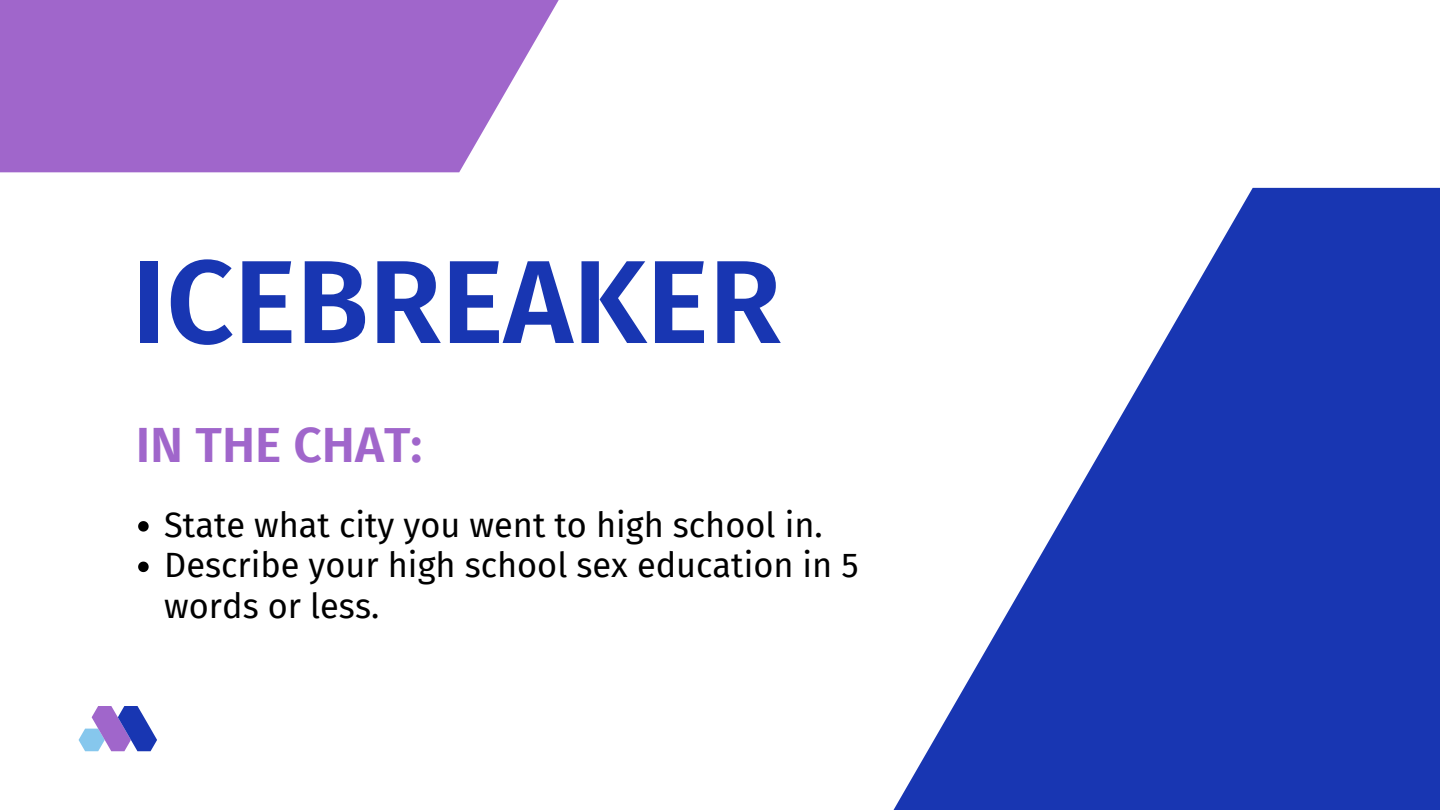
<style>
.page{position:relative;width:1440px;height:810px;background:#fff}
.page>*{position:absolute;margin:0;border:0;box-sizing:border-box;transform-origin:0 0}
.t1{font:600 118.1px "Fira Sans";color:#1836b2}
.t2{font:600 49.6px "Fira Sans";color:#a066cb}
.t3{font:34.3px/40.5px "Fira Sans";color:#000}
</style>
<div class="page">
<svg style="left:0;top:0;width:559px;height:172px;background:#a873cf"></svg>
<svg style="left:893px;top:188px;width:547px;height:622px;fill:#1836b2"></svg>
<svg style="left:79px;top:707px;width:78px;height:44px"></svg>
<svg style="left:138px;top:521px;width:11px;height:11px"></svg>
<svg style="left:138px;top:562px;width:11px;height:10px"></svg>
<p class="t1" style="left:132px;top:233px;width:651px">ICEBREAKER</p>
<p class="t2" style="left:136px;top:416px;width:288px">IN THE CHAT:</p>
<p class="t3" style="left:164px;top:505px;width:660px">State what city you went to high school in.</p>
<p class="t3" style="left:164px;top:546px;width:696px">Describe your high school sex education in 5 words or less.</p>
</div>
